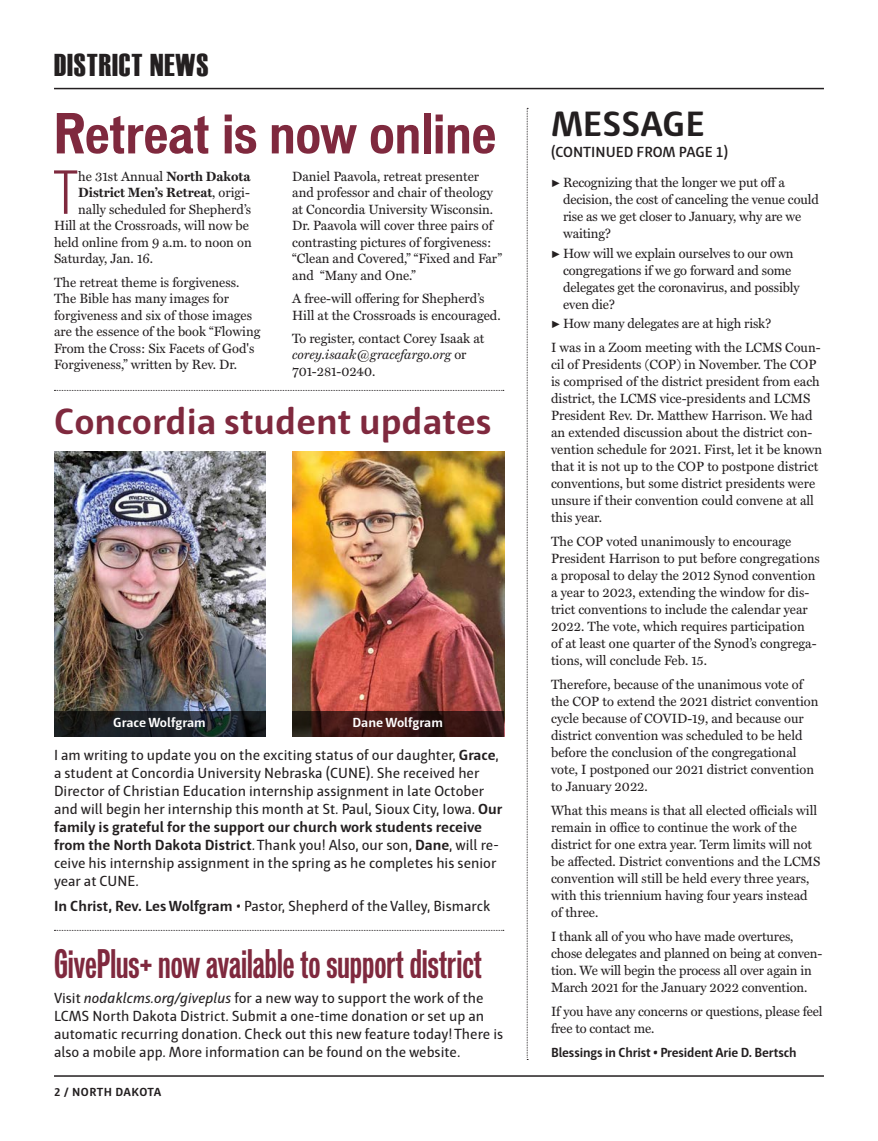
<style>
.page{position:relative;width:878px;height:1141px;background:#fff}
.page>*{position:absolute;margin:0;border:0;box-sizing:border-box;transform-origin:0 0}
.Body_Text{font:100 condensed 56.4px "Vonnes";color:#7f293e}
.Submissions_Body_Tex{font:700 condensed 52.5px "Vonnes";color:#7f293e}
.Submissions_Body_Tex-2{font:37.5px "Vonnes Bold Comp";color:#7f293e}
.Submissions_Body_Tex-3{font:700 37.5px "Haptic";color:#7f293e}
.Headline{font:700 36px "Haptic";letter-spacing:-.005em;color:#231f20}
.Interior_Header_Bar{font:31.5px "Haettenschweiler";letter-spacing:.03em;color:#231f20}
.Submissions_Body_Tex-4{font:15px/18px "Haptic";color:#231f20}
.Headline-2{font:600 15px "Haptic";color:#231f20}
.Body_Text-2{font:13.5px/17px "Miller Text";color:#231f20}
.Body_Text-3{font:700 13.5px "Haptic";letter-spacing:-.01em;color:#231f20}
.Body_Text-4{font:700 13.5px "Miller Text";color:#231f20}
.Submissions_Body_Tex-5{font:700 13.5px "Haptic";color:#fff}
.Footer_Left{font:700 12px "Haptic";letter-spacing:.025em;color:#231f20}
.s1{font-weight:700}
.s2{font-style:italic}
.s3{font-weight:400}
.s4{font-family:"Utopia Std"}
</style>
<div class="page">
<hr style="left:54px;top:1075px;width:770px;height:2px;background:#231f20">
<hr style="left:54px;top:88px;width:770px;height:1px;background:#231f20">
<svg style="left:526px;top:108px;width:2px;height:952px;background:#cbcacb"></svg>
<svg style="left:54px;top:390px;width:450px;height:1px"></svg>
<img style="left:54px;top:452px;width:211px;height:259px">
<img style="left:292px;top:452px;width:212px;height:284px">
<svg style="left:54px;top:711px;width:211px;height:25px;background:#1b2024"></svg>
<svg style="left:292px;top:711px;width:211px;height:25px;background:#381714"></svg>
<svg style="left:54px;top:930px;width:450px;height:1px"></svg>
<p class="Interior_Header_Bar" style="left:54px;top:47px;width:156px">DISTRICT NEWS</p>
<p class="Submissions_Body_Tex" style="left:54px;top:101px;width:444px">Retreat is now online</p>
<p class="Body_Text" style="left:53px;top:158px;width:27px">T</p>
<p class="Body_Text-2" style="left:78px;top:168px;width:174px">he 31st Annual <span class="s1">North Dakota</span></p>
<p class="Body_Text-2" style="left:292px;top:168px;width:211px;line-height:16.5px">Daniel Paavola, retreat presenter and professor and chair of theology at Concordia University Wisconsin.<br>Dr. Paavola will cover three pairs of contrasting pictures of forgiveness: “Clean and Covered,” “Fixed and Far” and “Many and One.”</p>
<p class="Body_Text-2" style="left:292px;top:290px;width:210px;line-height:16.5px">A free-will offering for Shepherd’s<br>Hill at the Crossroads is encouraged.</p>
<p class="Body_Text-2" style="left:292px;top:330px;width:194px;line-height:16.5px">To register, contact Corey Isaak at <span class="s2">corey.isaak@gracefargo.org</span> or<br>701-281-0240.</p>
<p class="Submissions_Body_Tex-3" style="left:54px;top:398px;width:439px">Concordia student updates</p>
<p class="Body_Text-4" style="left:78px;top:185px;width:173px">District Men’s Retreat<span class="s3">, origi-</span></p>
<p class="Body_Text-2" style="left:78px;top:201px;width:174px">nally scheduled for Shepherd’s</p>
<p class="Body_Text-2" style="left:54px;top:218px;width:196px">Hill at the Crossroads, will now be</p>
<p class="Body_Text-2" style="left:54px;top:234px;width:199px">held online from 9 a.m. to noon on</p>
<p class="Body_Text-2" style="left:54px;top:251px;width:101px">Saturday, Jan. 16.</p>
<p class="Body_Text-2" style="left:54px;top:274px;width:208px;line-height:16.5px">The retreat theme is forgiveness.<br>The Bible has many images for forgiveness and six of those images are the essence of the book “Flowing From the Cross: Six Facets of God's Forgiveness,” written by Rev. Dr.</p>
<p class="Submissions_Body_Tex-5" style="left:113px;top:714px;width:94px">Grace Wolfgram</p>
<p class="Submissions_Body_Tex-5" style="left:352px;top:714px;width:92px">Dane Wolfgram</p>
<p class="Submissions_Body_Tex-4" style="left:54px;top:746px;width:450px">I am writing to update you on the exciting status of our daughter, <span class="s1">Grace</span>, a student at Concordia University Nebraska (CUNE). She received her Director of Christian Education internship assignment in late October and will begin her internship this month at St. Paul, Sioux City, Iowa. <span class="s1">Our family is grateful for the support our church work students receive from the North Dakota District</span>. Thank you! Also, our son, <span class="s1">Dane</span>, will re&shy;ceive his internship assignment in the spring as he completes his senior year at CUNE.</p>
<p class="Submissions_Body_Tex-4" style="left:54px;top:896px;width:438px"><span class="s1">In Christ, Rev. Les Wolfgram</span> • Pastor, Shepherd of the Valley, Bismarck</p>
<p class="Submissions_Body_Tex-2" style="left:54px;top:940px;width:429px">GivePlus+ now available to support district</p>
<p class="Submissions_Body_Tex-4" style="left:54px;top:988px;width:450px">Visit <span class="s2">nodaklcms.org/giveplus</span> for a new way to support the work of the LCMS North Dakota District. Submit a one-time donation or set up an automatic recurring donation. Check out this new feature today! There is also a mobile app. More information can be found on the website.</p>
<p class="Footer_Left" style="left:54px;top:1084px;width:109px">2 / NORTH DAKOTA</p>
<p class="Headline" style="left:551px;top:103px;width:155px">MESSAGE</p>
<p class="Headline-2" style="left:551px;top:143px;width:179px">(CONTINUED FROM PAGE 1)</p>
<p class="Body_Text-2" style="left:563px;top:174px;width:257px;text-indent:-12px"><span class="s4">▶</span> Recognizing that the longer we put off a decision, the cost of canceling the venue could rise as we get closer to January, why are we waiting?</p>
<p class="Body_Text-2" style="left:563px;top:245px;width:238px;text-indent:-12px"><span class="s4">▶</span> How will we explain ourselves to our own congregations if we go forward and some delegates get the coronavirus, and possibly even die?</p>
<p class="Body_Text-2" style="left:551px;top:315px;width:222px"><span class="s4">▶</span> How many delegates are at high risk?</p>
<p class="Body_Text-2" style="left:551px;top:339px;width:273px">I was in a Zoom meeting with the LCMS Coun&shy;cil of Presidents (COP) in November. The COP is comprised of the district president from each district, the LCMS vice-presidents and LCMS President Rev. Dr. Matthew Harrison. We had an extended discussion about the district con&shy;vention schedule for 2021. First, let it be known that it is not up to the COP to postpone district conventions, but some district presidents were unsure if their convention could convene at all this year.</p>
<p class="Body_Text-2" style="left:551px;top:533px;width:270px">The COP voted unanimously to encourage President Harrison to put before congregations a proposal to delay the 2012 Synod convention a year to 2023, extending the window for dis&shy;trict conventions to include the calendar year 2022. The vote, which requires participation<br>of at least one quarter of the Synod’s congrega&shy;tions, will conclude Feb. 15.</p>
<p class="Body_Text-2" style="left:551px;top:676px;width:269px">Therefore, because of the unanimous vote of the COP to extend the 2021 district convention cycle because of COVID-19, and because our district convention was scheduled to be held before the conclusion of the congregational vote, I postponed our 2021 district convention to January 2022.</p>
<p class="Body_Text-2" style="left:551px;top:802px;width:271px">What this means is that all elected officials will remain in office to continue the work of the district for one extra year. Term limits will not be affected. District conventions and the LCMS convention will still be held every three years, with this triennium having four years instead of three.</p>
<p class="Body_Text-2" style="left:551px;top:928px;width:273px">I thank all of you who have made overtures, chose delegates and planned on being at conven&shy;tion. We will begin the process all over again in March 2021 for the January 2022 convention.</p>
<p class="Body_Text-2" style="left:551px;top:1003px;width:273px">If you have any concerns or questions, please feel free to contact me.</p>
<p class="Body_Text-3" style="left:551px;top:1044px;width:247px">Blessings in Christ • President Arie D. Bertsch</p>
</div>
